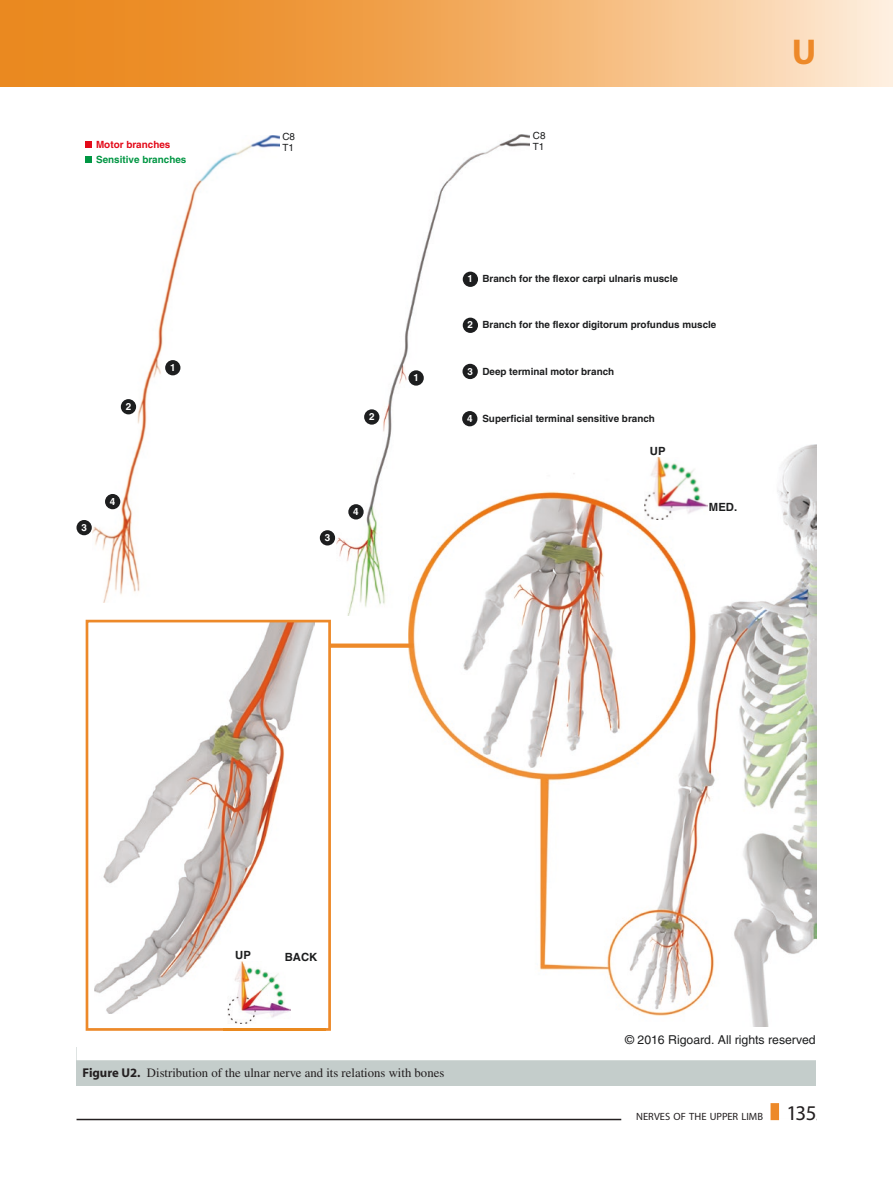
<style>
.page{position:relative;width:893px;height:1187px;background:#fff}
.page>*{position:absolute;margin:0;border:0;box-sizing:border-box;transform-origin:0 0}
.t1{font:700 36px "Dbwcfm Mkcpbv Myriad Pro";color:#ed8929}
.t2{font:12.75px "Fflqph Mlwxvf Times";color:#231f20}
.t3{font:12.3px "Rcycrs Wlgmsg Helvetica";color:#1d1e1f}
.t4{font:700 11.25px "Nqmjjf Jnhkcx Helvetica";color:#1d1e1f}
.t5{font:10.5px "Xwssfh Cwnywm Myriad Pro";letter-spacing:.005em;color:#231f20}
.t6{font:700 9.9px "Nqmjjf Jnhkcx Helvetica";color:#1d1e1f}
.t7{font:700 9.9px "Nqmjjf Jnhkcx Helvetica";color:#009643}
.t8{font:700 9.9px "Nqmjjf Jnhkcx Helvetica";color:#e30a19}
.t9{font:700 9.9px "Nqmjjf Jnhkcx Helvetica";color:#fff}
.t10{font:9.9px/10.8px "Rcycrs Wlgmsg Helvetica";color:#1d1e1f}
.s1{font-family:"Swdmfs Rkrwmj Myriad";font-weight:700}
.s2{font-size:21px}
</style>
<div class="page">
<hr style="left:77px;top:1118px;width:739px;height:2px;background:#231f20">
<div style="left:621px;top:1117px;width:195px;height:8px;background:#fff"></div>
<div style="left:770px;top:1102px;width:9px;height:17px;background:#ed8929"></div>
<img style="left:92px;top:135px;width:188px;height:467px">
<img style="left:336px;top:135px;width:193px;height:480px">
<img style="left:409px;top:444px;width:407px;height:582px">
<svg style="left:86px;top:619px;width:245px;height:411px"></svg>
<svg style="left:330px;top:643px;width:84px;height:4px"></svg>
<div style="left:165px;top:360px;width:15px;height:15px;background:#1d1e1f;border-radius:50%"></div>
<div style="left:121px;top:399px;width:15px;height:15px;background:#1d1e1f;border-radius:50%"></div>
<div style="left:105px;top:494px;width:15px;height:15px;background:#1d1e1f;border-radius:50%"></div>
<div style="left:77px;top:520px;width:15px;height:15px;background:#1d1e1f;border-radius:50%"></div>
<div style="left:408px;top:370px;width:16px;height:15px;background:#1d1e1f;border-radius:50%"></div>
<div style="left:364px;top:409px;width:15px;height:15px;background:#1d1e1f;border-radius:50%"></div>
<div style="left:348px;top:504px;width:16px;height:15px;background:#1d1e1f;border-radius:50%"></div>
<div style="left:320px;top:530px;width:15px;height:15px;background:#1d1e1f;border-radius:50%"></div>
<div style="left:463px;top:271px;width:15px;height:16px;background:#1d1e1f;border-radius:50%"></div>
<div style="left:463px;top:317px;width:15px;height:16px;background:#1d1e1f;border-radius:50%"></div>
<div style="left:462px;top:364px;width:16px;height:15px;background:#1d1e1f;border-radius:50%"></div>
<div style="left:462px;top:411px;width:15px;height:15px;background:#1d1e1f;border-radius:50%"></div>
<img style="left:224px;top:1027px;width:102px;height:3px">
<img style="left:644px;top:457px;width:63px;height:62px">
<img style="left:227px;top:961px;width:63px;height:62px">
<svg style="left:85px;top:141px;width:6px;height:6px"></svg>
<svg style="left:85px;top:156px;width:6px;height:6px"></svg>
<div style="left:77px;top:1046px;width:739px;height:39px;background:#c4cdcb"></div>
<div style="left:77px;top:1046px;width:739px;height:14px;background:#fff"></div>
<svg style="left:0;top:0;width:893px;height:86px;background:#f2ad62"></svg>
<p class="t8" style="left:96px;top:138px;width:76px">Motor branches</p>
<p class="t7" style="left:96px;top:153px;width:92px">Sensitive branches</p>
<p class="t9" style="left:126px;top:400px;width:7px">2</p>
<p class="t9" style="left:81px;top:521px;width:7px">3</p>
<p class="t9" style="left:110px;top:495px;width:7px">4</p>
<p class="t9" style="left:170px;top:361px;width:7px">1</p>
<p class="t10" style="left:282px;top:131px;width:14px">C8<br>T1</p>
<p class="t10" style="left:533px;top:130px;width:14px">C8<br>T1</p>
<p class="t9" style="left:369px;top:410px;width:7px">2</p>
<p class="t9" style="left:325px;top:531px;width:7px">3</p>
<p class="t9" style="left:353px;top:505px;width:7px">4</p>
<p class="t9" style="left:413px;top:371px;width:7px">1</p>
<p class="t9" style="left:468px;top:273px;width:7px">1</p>
<p class="t9" style="left:468px;top:319px;width:7px">2</p>
<p class="t9" style="left:467px;top:365px;width:7px">3</p>
<p class="t9" style="left:467px;top:412px;width:7px">4</p>
<p class="t6" style="left:482px;top:272px;width:197px">Branch for the flexor carpi ulnaris muscle</p>
<p class="t6" style="left:482px;top:319px;width:236px">Branch for the flexor digitorum profundus muscle</p>
<p class="t6" style="left:482px;top:365px;width:133px">Deep terminal motor branch</p>
<p class="t6" style="left:482px;top:412px;width:174px">Superficial terminal sensitive branch</p>
<p class="t4" style="left:650px;top:444px;width:17px">UP</p>
<p class="t4" style="left:709px;top:500px;width:30px">MED.</p>
<h1 class="t1" style="left:792px;top:32px;width:26px">U</h1>
<p class="t4" style="left:235px;top:948px;width:17px">UP</p>
<p class="t4" style="left:285px;top:950px;width:34px">BACK</p>
<p class="t3" style="left:625px;top:1032px;width:192px">© 2016 Rigoard. All rights reserved</p>
<p class="t2" style="left:83px;top:1065px;width:363px"><span class="s1">Figure U2.</span> Distribution of the ulnar nerve and its relations with bones</p>
<p class="t5" style="left:636px;top:1110px;width:182px">NERVES OF THE UPPER LIMB <span class="s2">135</span></p>
</div>
